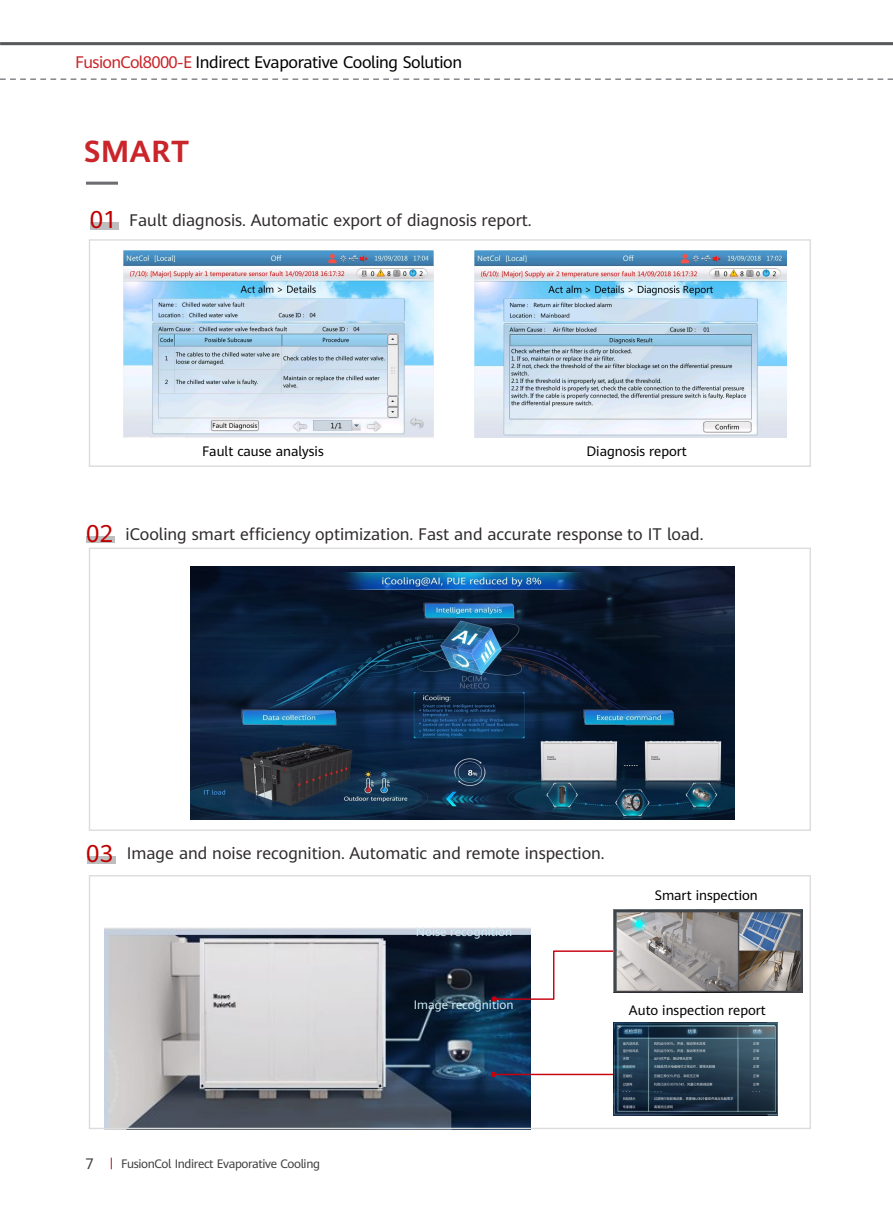
<style>
.page{position:relative;width:893px;height:1212px;background:#fff}
.page>*{position:absolute;margin:0;border:0;box-sizing:border-box;transform-origin:0 0}
.t1{font:700 30px "Huawei Sans";letter-spacing:.015em;color:#c9252b}
.t2{font:24px "Huawei Sans";color:#c00000}
.t3{font:16.5px "Huawei Sans";color:#302c2d}
.t4{font:16.5px "Huawei Sans";letter-spacing:-.025em;color:#000}
.t5{font:15px "Huawei Sans";color:#414042}
.t6{font:13.5px "Huawei Sans";color:#000}
.t7{font:12px "Huawei Sans";letter-spacing:-.03em;color:#414042}
.t8{font:12px "Huawei Sans";color:#cfedf7}
.s1{color:#c9252b}
</style>
<div class="page">
<img style="left:104px;top:928px;width:426px;height:199px">
<hr style="left:0;top:42px;width:892px;height:3px;background:#58595b">
<svg style="left:0;top:78px;width:892px;height:2px"></svg>
<div style="left:89px;top:875px;width:722px;height:254px;border:1px solid #ddd"></div>
<div style="left:86px;top:536px;width:28px;height:7px;background:#bcbec0"></div>
<img style="left:613px;top:909px;width:189px;height:84px">
<img style="left:613px;top:1023px;width:164px;height:92px">
<hr style="left:492px;top:1074px;width:121px;height:1px;background:#c7000d">
<svg style="left:491px;top:950px;width:123px;height:52px"></svg>
<svg style="left:490px;top:1072px;width:6px;height:5px"></svg>
<div style="left:87px;top:856px;width:28px;height:7px;background:#bcbec0"></div>
<div style="left:90px;top:222px;width:28px;height:7px;background:#bcbec0"></div>
<div style="left:89px;top:239px;width:722px;height:228px;border:1px solid #ddd"></div>
<img style="left:474px;top:250px;width:312px;height:187px">
<img style="left:123px;top:250px;width:310px;height:187px">
<hr style="left:86px;top:182px;width:32px;height:3px;background:#6d6e71">
<img style="left:190px;top:566px;width:544px;height:254px">
<p class="t4" style="left:75px;top:51px;width:388px"><span class="s1">FusionCol8000-E</span> Indirect Evaporative Cooling Solution</p>
<p class="t1" style="left:84px;top:130px;width:107px">SMART</p>
<p class="t2" style="left:90px;top:203px;width:28px">01</p>
<p class="t3" style="left:129px;top:209px;width:403px">Fault diagnosis. Automatic export of diagnosis report.</p>
<p class="t6" style="left:202px;top:442px;width:123px">Fault cause analysis</p>
<p class="t6" style="left:586px;top:441px;width:102px">Diagnosis report</p>
<h2 class="t2" style="left:86px;top:517px;width:28px">02</h2>
<p class="t3" style="left:125px;top:522px;width:579px">iCooling smart efficiency optimization. Fast and accurate response to IT load.</p>
<p class="t2" style="left:86px;top:837px;width:28px">03</p>
<p class="t3" style="left:127px;top:842px;width:479px">Image and noise recognition. Automatic and remote inspection.</p>
<p class="t8" style="left:416px;top:923px;width:98px">Noise recognition</p>
<p class="t8" style="left:413px;top:996px;width:101px">Image recognition</p>
<p class="t6" style="left:654px;top:886px;width:104px">Smart inspection</p>
<p class="t6" style="left:629px;top:1000px;width:138px">Auto inspection report</p>
<p class="t5" style="left:86px;top:1153px;width:10px">7</p>
<p class="t7" style="left:121px;top:1155px;width:200px">FusionCol Indirect Evaporative Cooling</p>
</div>
